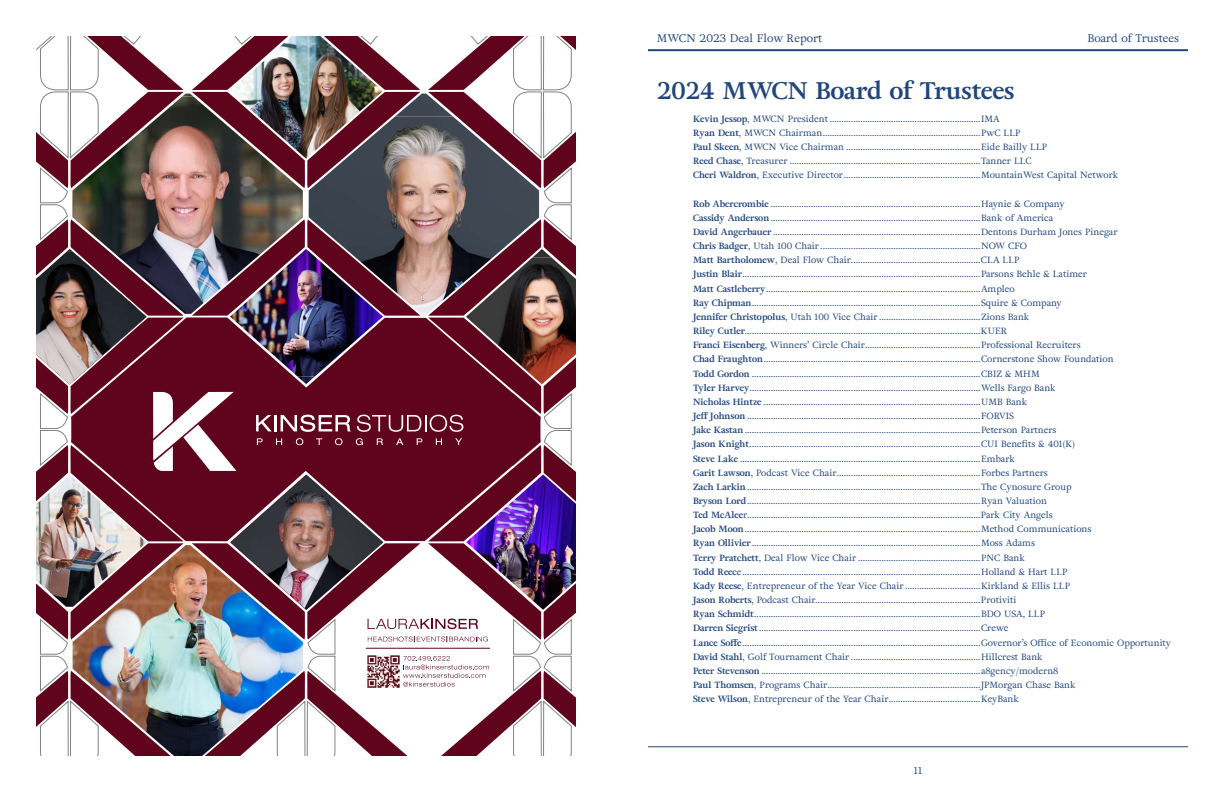
<style>
.page{position:relative;width:1224px;height:792px;background:#fff}
.page>*{position:absolute;margin:0;border:0;box-sizing:border-box;transform-origin:0 0}
.t1{font:700 24px "Adriane Text";color:#21467d}
.t2{font:11px "Adriane Text";color:#21467d}
.t3{font:10px "Adriane Text";color:#21467d}
.t4{font:9px/14.2px "Adriane Text";color:#21467d}
.s1{font-weight:700}
</style>
<div class="page">
<hr style="left:648px;top:746px;width:540px;height:1px;background:#21467d">
<hr style="left:648px;top:49px;width:540px;height:2px;background:#21467d">
<img style="left:36px;top:36px;width:540px;height:720px">
<p class="t2" style="left:657px;top:31px;width:167px">MWCN 2023 Deal Flow Report</p>
<p class="t2" style="left:1087px;top:31px;width:93px">Board of Trustees</p>
<p class="t1" style="left:657px;top:75px;width:359px">2024 MWCN Board of Trustees</p>
<p class="t4" style="left:693px;top:111px;width:427px"><span class="s1">Kevin Jessop</span>, MWCN President ................................................................IMA<br><span class="s1">Ryan Dent</span>, MWCN Chairman ...................................................................PwC LLP<br><span class="s1">Paul Skeen</span>, MWCN Vice Chairman .........................................................Eide Bailly LLP<br><span class="s1">Reed Chase</span>, Treasurer .................................................................................Tanner LLC<br><span class="s1">Cheri Waldron</span>, Executive Director ..........................................................MountainWest Capital Network</p>
<p class="t4" style="left:693px;top:196px;width:480px"><span class="s1">Rob Abercrombie</span> .........................................................................................Haynie &amp; Company<br><span class="s1">Cassidy Anderson</span> .........................................................................................Bank of America<br><span class="s1">David Angerbauer</span> ........................................................................................Dentons Durham Jones Pinegar<br><span class="s1">Chris Badger</span>, Utah 100 Chair ....................................................................NOW CFO<br><span class="s1">Matt Bartholomew</span>, Deal Flow Chair.......................................................CLA LLP<br><span class="s1">Justin Blair</span> .....................................................................................................Parsons Behle &amp; Latimer<br><span class="s1">Matt Castleberry</span> ...........................................................................................Ampleo<br><span class="s1">Ray Chipman</span> .................................................................................................Squire &amp; Company<br><span class="s1">Jennifer Christopolus</span>, Utah 100 Vice Chair ...........................................Zions Bank<br><span class="s1">Riley Cutler</span>....................................................................................................KUER<br><span class="s1">Franci Eisenberg</span>, Winners’ Circle Chair .................................................Professional Recruiters<br><span class="s1">Chad Fraughton</span> ............................................................................................Cornerstone Show Foundation<br><span class="s1">Todd Gordon</span> .................................................................................................CBIZ &amp; MHM<br><span class="s1">Tyler Harvey</span> ..................................................................................................Wells Fargo Bank<br><span class="s1">Nicholas Hintze</span> ............................................................................................UMB Bank<br><span class="s1">Jeff Johnson</span> ...................................................................................................FORVIS<br><span class="s1">Jake Kastan</span> ....................................................................................................Peterson Partners<br><span class="s1">Jason Knight</span> ..................................................................................................CUI Benefits &amp; 401(K)<br><span class="s1">Steve Lake</span> ......................................................................................................Embark<br><span class="s1">Garit Lawson</span>, Podcast Vice Chair .............................................................Forbes Partners<br><span class="s1">Zach Larkin</span> ...................................................................................................The Cynosure Group<br><span class="s1">Bryson Lord</span> ...................................................................................................Ryan Valuation<br><span class="s1">Ted McAlee</span>r...................................................................................................Park City Angels<br><span class="s1">Jacob Moon</span> ....................................................................................................Method Communications<br><span class="s1">Ryan Ollivier</span> .................................................................................................Moss Adams<br><span class="s1">Terry Pratchett</span>, Deal Flow Vice Chair ....................................................PNC Bank<br><span class="s1">Todd Reec</span>e .....................................................................................................Holland &amp; Hart LLP<br><span class="s1">Kady Reese</span>, Entrepreneur of the Year Vice Chair ................................Kirkland &amp; Ellis LLP<br><span class="s1">Jason Roberts</span>, Podcast Chair......................................................................Protiviti<br><span class="s1">Ryan Schmidt</span> ................................................................................................BDO USA, LLP<br><span class="s1">Darren Siegrist</span> ..............................................................................................Crewe<br><span class="s1">Lance Soffe</span> .....................................................................................................Governor’s Office of Economic Opportunity <span class="s1">David Stahl</span>, Golf Tournament Chair .......................................................Hillcrest Bank<br><span class="s1">Peter Stevenson</span> .............................................................................................a8gency/modern8<br><span class="s1">Paul Thomsen</span>, Programs Chair .................................................................JPMorgan Chase Bank<br><span class="s1">Steve Wilson</span>, Entrepreneur of the Year Chair .......................................KeyBank</p>
<p class="t3" style="left:914px;top:763px;width:10px">11</p>
</div>
